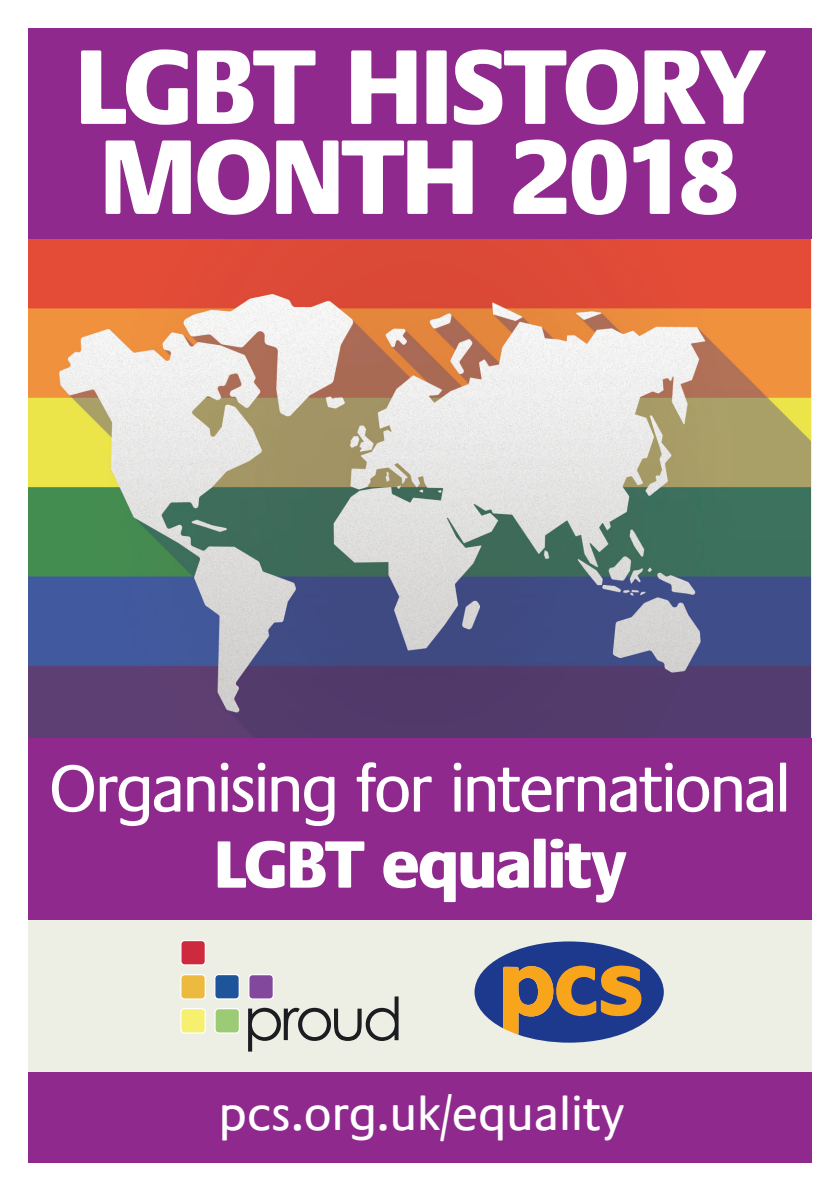
<style>
.page{position:relative;width:840px;height:1191px;background:#fff}
.page>*{position:absolute;margin:0;border:0;box-sizing:border-box;transform-origin:0 0}
.t1{font:800 108px "Praxis Com";letter-spacing:-.035em;color:#fff;scale:.96 1}
.t2{font:68px "Praxis Com";letter-spacing:-.045em;color:#fff;scale:.96 1}
.t3{font:800 68px "Praxis Com";letter-spacing:-.035em;color:#fff;scale:.96 1}
.t4{font:48px "Praxis Com";color:#fff}
</style>
<div class="page">
<div style="left:28px;top:876px;width:783px;height:286px;background:#edeee4"></div>
<img style="left:28px;top:239px;width:782px;height:499px">
<div style="left:28px;top:28px;width:783px;height:211px;background:#8f298e"></div>
<div style="left:28px;top:738px;width:783px;height:182px;background:#8f298e"></div>
<div style="left:28px;top:1071px;width:783px;height:91px;background:#8f298e"></div>
<div style="left:181px;top:940px;width:24px;height:25px;background:#cd2a3d;border-radius:4px"></div>
<div style="left:180px;top:940px;width:26px;height:25px;border:1px solid #fff;border-radius:4px"></div>
<div style="left:181px;top:974px;width:24px;height:25px;background:#ecba3f;border-radius:4px"></div>
<div style="left:180px;top:974px;width:26px;height:25px;border:1px solid #fff;border-radius:4px"></div>
<div style="left:215px;top:974px;width:24px;height:25px;background:#1e549a;border-radius:4px"></div>
<div style="left:214px;top:974px;width:26px;height:25px;border:1px solid #fff;border-radius:4px"></div>
<div style="left:249px;top:974px;width:24px;height:25px;background:#81489c;border-radius:4px"></div>
<div style="left:248px;top:974px;width:26px;height:25px;border:1px solid #fff;border-radius:4px"></div>
<div style="left:181px;top:1008px;width:24px;height:25px;background:#f6f06e;border-radius:4px"></div>
<div style="left:180px;top:1008px;width:26px;height:25px;border:1px solid #fff;border-radius:4px"></div>
<div style="left:215px;top:1008px;width:24px;height:25px;background:#9ccb75;border-radius:4px"></div>
<div style="left:214px;top:1008px;width:26px;height:25px;border:1px solid #fff;border-radius:4px"></div>
<svg style="left:248px;top:996px;width:150px;height:55px"></svg>
<svg style="left:474px;top:941px;width:189px;height:101px"></svg>
<p class="t1" style="left:74px;top:22px;width:721px">LGBT HISTORY</p>
<p class="t1" style="left:99px;top:112px;width:669px">MONTH 2018</p>
<p class="t2" style="left:49px;top:749px;width:774px">Organising for international</p>
<p class="t3" style="left:213px;top:823px;width:431px">LGBT equality</p>
<p class="t4" style="left:219px;top:1085px;width:406px">pcs.org.uk/equality</p>
</div>
